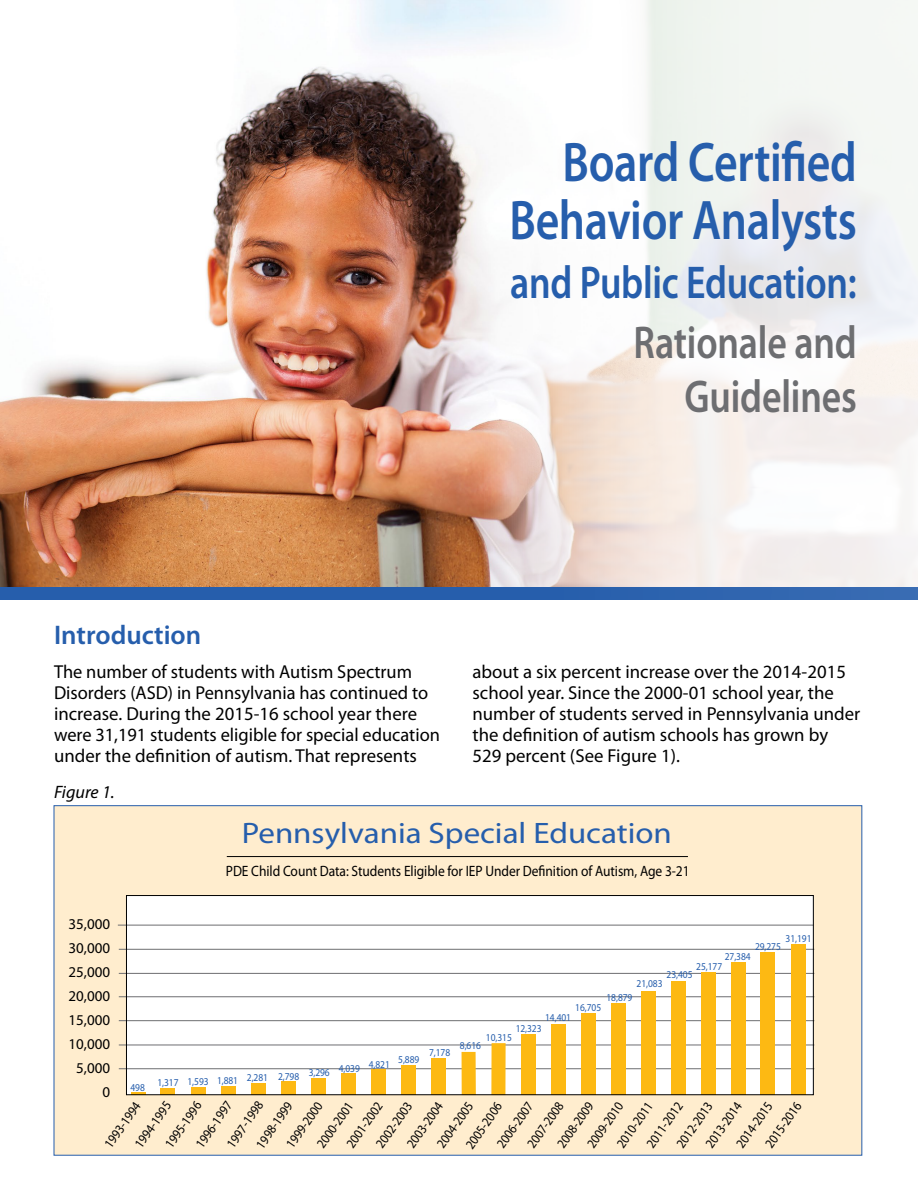
<style>
.page{position:relative;width:918px;height:1188px;background:#fff}
.page>*{position:absolute;margin:0;border:0;box-sizing:border-box;transform-origin:0 0}
.Title_-_Line_1{font:600 56.1px/58.5px "Myriad Pro";letter-spacing:-.01em;color:#265eac;text-align:right;scale:.82 1}
.Title_Line_2_-_use{font:600 46.2px/54px "Myriad Pro";letter-spacing:-.005em;color:#6d6e71;text-align:right;scale:.82 1}
.Title_-_Line_1-2{font:600 46.2px "Myriad Pro";letter-spacing:-.01em;color:#265eac;scale:.82 1}
.t1{font:29.7px "Myriad Pro";color:#265eac;scale:1.11 1}
.Heading_-_Level_1{font:600 27px "Myriad Pro";color:#265eac}
.Text_-_Level_1{font:18.75px/21px "Myriad Pro";color:#000}
.t2{font:italic 18px "Myriad Pro";color:#000}
.t3{font:15px "Myriad Pro";letter-spacing:-.005em;color:#000;scale:.9 1}
.t4{font:15px/24px "Myriad Pro";letter-spacing:-.005em;color:#000;text-align:right}
.t5{font:13.5px/23.7px "Myriad Pro";color:#000;scale:.9 1}
.t6{font:10.5px "Myriad Pro";letter-spacing:-.005em;color:#265eac;scale:.9 1}
</style>
<div class="page">
<img style="left:0;top:0;width:484px;height:588px">
<svg style="left:484px;top:0;width:60px;height:588px"></svg>
<div style="left:0;top:588px;width:918px;height:12px;background:#265eac"></div>
<svg style="left:544px;top:0;width:374px;height:600px;fill:#f4f3f1"></svg>
<div style="left:54px;top:805px;width:808px;height:351px;background:#ffedce;border:1px solid #265eac"></div>
<hr style="left:227px;top:856px;width:461px;height:1px;background:#000">
<div style="left:126px;top:896px;width:687px;height:199px;background:#fff"></div>
<hr style="left:118px;top:925px;width:695px;height:1px;background:#6d6e71">
<hr style="left:119px;top:949px;width:695px;height:1px;background:#6d6e71">
<hr style="left:119px;top:973px;width:695px;height:1px;background:#6d6e71">
<hr style="left:119px;top:997px;width:695px;height:1px;background:#6d6e71">
<hr style="left:119px;top:1020px;width:695px;height:1px;background:#6d6e71">
<hr style="left:119px;top:1045px;width:695px;height:1px;background:#6d6e71">
<hr style="left:119px;top:1068px;width:695px;height:1px;background:#6d6e71">
<div style="left:161px;top:1088px;width:14px;height:7px;background:#fdb913"></div>
<div style="left:191px;top:1088px;width:14px;height:7px;background:#fdb913"></div>
<div style="left:221px;top:1086px;width:14px;height:9px;background:#fdb913"></div>
<div style="left:252px;top:1083px;width:14px;height:12px;background:#fdb913"></div>
<div style="left:282px;top:1081px;width:14px;height:14px;background:#fdb913"></div>
<div style="left:312px;top:1078px;width:14px;height:17px;background:#fdb913"></div>
<div style="left:342px;top:1074px;width:14px;height:21px;background:#fdb913"></div>
<div style="left:372px;top:1070px;width:14px;height:25px;background:#fdb913"></div>
<div style="left:402px;top:1066px;width:14px;height:29px;background:#fdb913"></div>
<div style="left:432px;top:1058px;width:14px;height:37px;background:#fdb913"></div>
<div style="left:462px;top:1052px;width:14px;height:43px;background:#fdb913"></div>
<div style="left:491px;top:1043px;width:15px;height:52px;background:#fdb913"></div>
<div style="left:522px;top:1034px;width:14px;height:61px;background:#fdb913"></div>
<div style="left:552px;top:1024px;width:14px;height:71px;background:#fdb913"></div>
<div style="left:581px;top:1013px;width:14px;height:82px;background:#fdb913"></div>
<div style="left:611px;top:1003px;width:14px;height:92px;background:#fdb913"></div>
<div style="left:642px;top:991px;width:14px;height:104px;background:#fdb913"></div>
<div style="left:672px;top:981px;width:14px;height:114px;background:#fdb913"></div>
<div style="left:701px;top:972px;width:14px;height:123px;background:#fdb913"></div>
<div style="left:731px;top:962px;width:14px;height:133px;background:#fdb913"></div>
<div style="left:761px;top:953px;width:14px;height:142px;background:#fdb913"></div>
<div style="left:791px;top:944px;width:14px;height:151px;background:#fdb913"></div>
<div style="left:126px;top:895px;width:688px;height:200px;border:1px solid #000"></div>
<h1 class="Title_-_Line_1" style="left:509px;top:134px;width:425px">Board Certified<br>Behavior Analysts</h1>
<h1 class="Title_-_Line_1-2" style="left:510px;top:257px;width:424px">and Public Education:</h1>
<h1 class="Title_Line_2_-_use" style="left:633px;top:316px;width:274px">Rationale and<br>Guidelines</h1>
<h2 class="Heading_-_Level_1" style="left:54px;top:620px;width:149px">Introduction</h2>
<p class="Text_-_Level_1" style="left:54px;top:662px;width:387px">The number of students with Autism Spectrum Disorders (ASD) in Pennsylvania has continued to increase. During the 2015-16 school year there were 31,191 students eligible for special education under the definition of autism. That represents</p>
<p class="Text_-_Level_1" style="left:472px;top:661px;width:389px">about a six percent increase over the 2014-2015 school year. Since the 2000-01 school year, the number of students served in Pennsylvania under the definition of autism schools has grown by 529 percent (See Figure 1).</p>
<p class="t2" style="left:54px;top:782px;width:62px">Figure 1.</p>
<h3 class="t1" style="left:242px;top:817px;width:389px">Pennsylvania Special Education</h3>
<p class="t3" style="left:226px;top:863px;width:517px">PDE Child Count Data: Students Eligible for IEP Under Definition of Autism, Age 3-21</p>
<p class="t4" style="left:69px;top:912px;width:43px">35,000<br>30,000<br>25,000<br>20,000<br>15,000<br>10,000<br>5,000<br>0</p>
<p class="t5" style="left:98px;top:1140px;width:61px;rotate:-55deg">1993-1994</p>
<p class="t6" style="left:786px;top:932px;width:30px">31,191</p>
<p class="t6" style="left:755px;top:940px;width:30px">29,275</p>
<p class="t6" style="left:725px;top:951px;width:30px">27,384</p>
<p class="t6" style="left:696px;top:961px;width:30px">25,177</p>
<p class="t6" style="left:667px;top:969px;width:30px">23,405</p>
<p class="t6" style="left:637px;top:978px;width:30px">21,083</p>
<p class="t6" style="left:607px;top:992px;width:30px">18,879</p>
<p class="t6" style="left:575px;top:1002px;width:30px">16,705</p>
<p class="t6" style="left:545px;top:1012px;width:30px">14,401</p>
<p class="t6" style="left:516px;top:1023px;width:30px">12,323</p>
<p class="t6" style="left:486px;top:1031px;width:30px">10,315</p>
<p class="t6" style="left:460px;top:1040px;width:25px">8,616</p>
<p class="t6" style="left:429px;top:1047px;width:25px">7,178</p>
<p class="t6" style="left:157px;top:1071px;width:293px">1,317 1,593 1,881 2,281 2,798 3,296 4,039 4,821 5,889</p>
<p class="t6" style="left:131px;top:1082px;width:18px">498</p>
<p class="t5" style="left:220px;top:1139px;width:61px;rotate:-55deg">1997-1998</p>
<p class="t5" style="left:159px;top:1140px;width:61px;rotate:-55deg">1995-1996</p>
<p class="t5" style="left:400px;top:1140px;width:61px;rotate:-55deg">2003-2004</p>
<p class="t5" style="left:699px;top:1140px;width:61px;rotate:-55deg">2013-2014</p>
<p class="t5" style="left:189px;top:1140px;width:61px;rotate:-55deg">1996-1997</p>
<p class="t5" style="left:280px;top:1140px;width:61px;rotate:-55deg">1999-2000</p>
<p class="t5" style="left:340px;top:1140px;width:61px;rotate:-55deg">2001-2002</p>
<p class="t5" style="left:128px;top:1140px;width:61px;rotate:-55deg">1994-1995</p>
<p class="t5" style="left:551px;top:1140px;width:61px;rotate:-55deg">2008-2009</p>
<p class="t5" style="left:581px;top:1140px;width:61px;rotate:-55deg">2009-2010</p>
<p class="t5" style="left:521px;top:1140px;width:61px;rotate:-55deg">2007-2008</p>
<p class="t5" style="left:739px;top:1127px;width:61px;text-indent:-17px;rotate:-55deg">2014-2015<br>2015-2016</p>
<p class="t5" style="left:490px;top:1140px;width:61px;rotate:-55deg">2006-2007</p>
<p class="t5" style="left:250px;top:1140px;width:61px;rotate:-55deg">1998-1999</p>
<p class="t5" style="left:640px;top:1140px;width:61px;rotate:-55deg">2011-2012</p>
<p class="t5" style="left:430px;top:1140px;width:61px;rotate:-55deg">2004-2005</p>
<p class="t5" style="left:369px;top:1140px;width:61px;rotate:-55deg">2002-2003</p>
<p class="t5" style="left:670px;top:1140px;width:61px;rotate:-55deg">2012-2013</p>
<p class="t5" style="left:459px;top:1141px;width:61px;rotate:-55deg">2005-2006</p>
<p class="t5" style="left:610px;top:1140px;width:61px;rotate:-55deg">2010-2011</p>
<p class="t5" style="left:310px;top:1140px;width:61px;rotate:-55deg">2000-2001</p>
</div>
